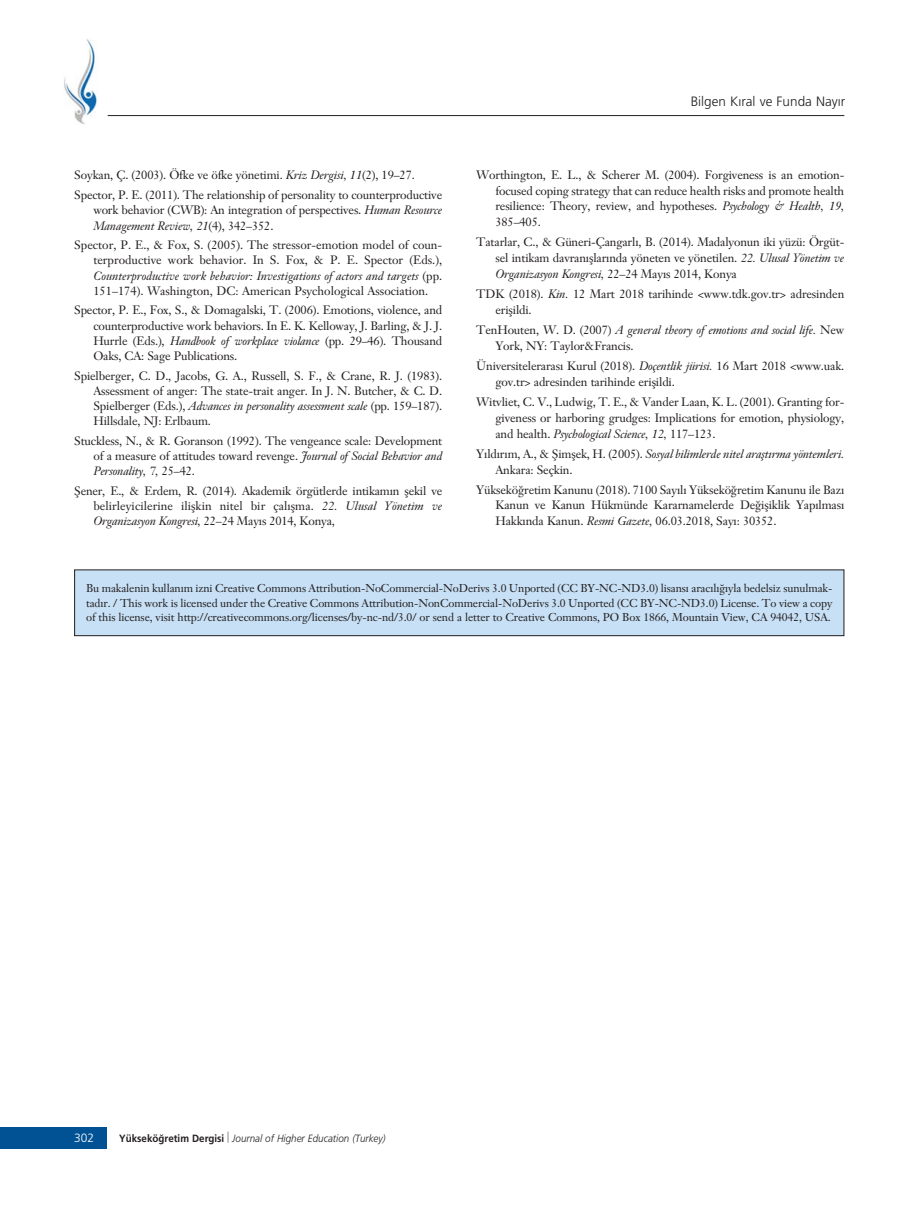
<style>
.page{position:relative;width:919px;height:1217px;background:#fff}
.page>*{position:absolute;margin:0;border:0;box-sizing:border-box;transform-origin:0 0}
.t1{font:300 13.5px "Frutiger";color:#231f20}
.t2{font:12px/15.3px "Janson Text";letter-spacing:-.015em;color:#231f20;text-align:justify}
.t3{font:300 12px "Frutiger";color:#fff}
.t4{font:11.25px/14.5px "Janson Text";letter-spacing:-.01em;color:#231f20;text-align:justify}
.t5{font:italic 300 10.5px "Frutiger";color:#231f20;scale:.94 1}
.s1{font-style:italic}
.s2{font-weight:700;font-style:normal}
</style>
<div class="page">
<div style="left:0;top:1127px;width:106px;height:21px;background:#005295"></div>
<img style="left:64px;top:38px;width:34px;height:87px">
<hr style="left:108px;top:115px;width:736px;height:1px;background:#231f20">
<div style="left:97px;top:107px;width:10px;height:9px;background:#fff"></div>
<div style="left:75px;top:569px;width:768px;height:66px;background:#c7e0f5"></div>
<div style="left:74px;top:569px;width:770px;height:67px;border:1px solid #231f20"></div>
<p class="t2" style="left:74px;top:166px;width:369px;line-height:19.8px">Soykan, Ç. (2003). Öfke ve öfke yönetimi. <span class="s1">Kriz Dergisi, 11</span>(2), 19–27.<br>Spector, P. E. (2011). The relationship of personality to counterproductive</p>
<p class="t2" style="left:93px;top:203px;width:350px">work behavior (CWB): An integration of perspectives. <span class="s1">Human Resource<br>Management Review, 21</span>(4), 342–352.</p>
<p class="t2" style="left:93px;top:238px;width:350px;text-indent:-19px">Spector, P. E., &amp; Fox, S. (2005). The stressor-emotion model of coun&shy;terproductive work behavior. In S. Fox, &amp; P. E. Spector (Eds.), <span class="s1">Counterproductive work behavior: Investigations of actors and targets</span> (pp.<br>151–174). Washington, DC: American Psychological Association.</p>
<p class="t2" style="left:93px;top:304px;width:350px;text-indent:-19px">Spector, P. E., Fox, S., &amp; Domagalski, T. (2006). Emotions, violence, and counterproductive work behaviors. In E. K. Kelloway, J. Barling, &amp; J. J.<br>Hurrle (Eds.), <span class="s1">Handbook of workplace violance</span> (pp. 29–46). Thousand Oaks, CA: Sage Publications.</p>
<p class="t2" style="left:93px;top:369px;width:350px;text-indent:-19px">Spielberger, C. D., Jacobs, G. A., Russell, S. F., &amp; Crane, R. J. (1983).<br>Assessment of anger: The state-trait anger. In J. N. Butcher, &amp; C. D.<br>Spielberger (Eds.), <span class="s1">Advances in personality assessment scale</span> (pp. 159–187).<br>Hillsdale, NJ: Erlbaum.</p>
<p class="t2" style="left:93px;top:434px;width:350px;text-indent:-19px">Stuckless, N., &amp; R. Goranson (1992). The vengeance scale: Development of a measure of attitudes toward revenge. <span class="s1">Journal of Social Behavior and Personality, 7,</span> 25–42.</p>
<p class="t2" style="left:93px;top:484px;width:350px;text-indent:-19px">fiener, E., &amp; Erdem, R. (2014). Akademik örgütlerde intikam›n flekil ve belirleyicilerine iliflkin nitel bir çal›flma. <span class="s1">22. Ulusal Yönetim ve Organizasyon Kongresi,</span> 22–24 May›s 2014, Konya,</p>
<p class="t1" style="left:690px;top:96px;width:156px">Bilgen K›ral ve Funda Nay›r</p>
<p class="t2" style="left:495px;top:168px;width:350px;line-height:15.8px;text-indent:-19px">Worthington, E. L., &amp; Scherer M. (2004). Forgiveness is an emotion&shy;focused coping strategy that can reduce health risks and promote health resilience: Theory, review, and hypotheses. <span class="s1">Psychology &amp; Health, 19, </span>385–405.</p>
<p class="t2" style="left:495px;top:235px;width:350px;line-height:15.8px;text-indent:-19px">Tatarlar, C., &amp; Güneri-Çangarl›, B. (2014). Madalyonun iki yüzü: Örgüt&shy;sel intikam davran›fllar›nda yöneten ve yönetilen. <span class="s1">22. Ulusal Yönetim ve Organizasyon Kongresi,</span> 22–24 May›s 2014, Konya</p>
<p class="t2" style="left:495px;top:287px;width:350px;line-height:15.8px;text-indent:-19px">TDK (2018). <span class="s1">Kin.</span> 12 Mart 2018 tarihinde &lt;www.tdk.gov.tr&gt; adresinden eriflildi.</p>
<p class="t2" style="left:495px;top:323px;width:350px;line-height:15.8px;text-indent:-19px">TenHouten, W. D. (2007) <span class="s1">A general theory of emotions and social life.</span> New<br>York, NY: Taylor&amp;Francis.</p>
<p class="t2" style="left:495px;top:359px;width:350px;line-height:15.8px;text-indent:-19px">Üniversiteleraras› Kurul (2018). <span class="s1">Doçentlik jürisi.</span> 16 Mart 2018 &lt;www.uak. gov.tr&gt; adresinden tarihinde eriflildi.</p>
<p class="t2" style="left:495px;top:395px;width:350px;line-height:15.8px;text-indent:-19px">Witvliet, C. V., Ludwig, T. E., &amp; Vander Laan, K. L. (2001). Granting for&shy;giveness or harboring grudges: Implications for emotion, physiology, and health. <span class="s1">Psychological Science, 12,</span> 117–123.</p>
<p class="t2" style="left:495px;top:447px;width:350px;line-height:15.8px;text-indent:-19px">Y›ld›r›m, A., &amp; fiimflek, H. (2005). <span class="s1">Sosyal bilimlerde nitel araflt›rma yöntemleri.<br></span>Ankara: Seçkin.</p>
<p class="t2" style="left:495px;top:482px;width:350px;line-height:15.8px;text-indent:-19px">Yüksekö¤retim Kanunu (2018). 7100 Say›l› Yüksekö¤retim Kanunu ile Baz› Kanun ve Kanun Hükmünde Kararnamelerde De¤ifliklik Yap›lmas› Hakk›nda Kanun. <span class="s1">Resmi Gazete,</span> 06.03.2018, Say›: 30352.</p>
<p class="t4" style="left:86px;top:582px;width:747px">Bu makalenin kullan›m izni Creative Commons Attribution-NoCommercial-NoDerivs 3.0 Unported (CC BY-NC-ND3.0) lisans› arac›l›¤›yla bedelsiz sunulmak&shy;tad›r. / This work is licensed under the Creative Commons Attribution-NonCommercial-NoDerivs 3.0 Unported (CC BY-NC-ND3.0) License. To view a copy of this license, visit http://creativecommons.org/licenses/by-nc-nd/3.0/ or send a letter to Creative Commons, PO Box 1866, Mountain View, CA 94042, USA.</p>
<p class="t3" style="left:74px;top:1132px;width:22px">302</p>
<p class="t5" style="left:119px;top:1133px;width:285px"><span class="s2">Yüksekö¤retim Dergisi</span> Journal of Higher Education (Turkey)</p>
</div>
